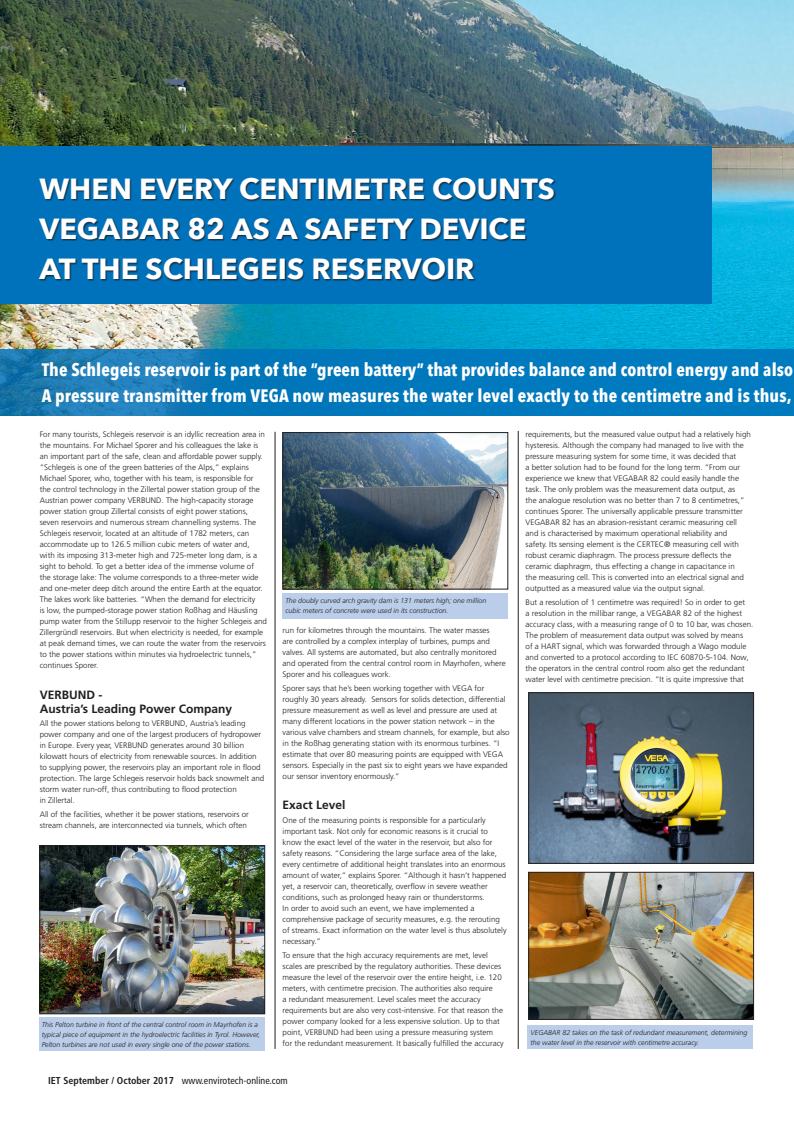
<style>
.page{position:relative;width:794px;height:1134px;background:#fff}
.page>*{position:absolute;margin:0;border:0;box-sizing:border-box;transform-origin:0 0}
.t1{font:700 29px/40px "Avenir Next";color:#fff}
.t2{font:700 18px/26px "Avenir Next Condensed";letter-spacing:.005em;color:#fff}
.t3{font:700 12px/14px "Frutiger";color:#231f20}
.t4{font:condensed 10px "Frutiger";color:#231f20}
.t5{font:300 8px/11px "Frutiger";color:#231f20}
.t6{font:italic 300 7px/10px "Frutiger";color:#231f20}
.s1{font-weight:700}
</style>
<div class="page">
<hr style="left:518px;top:431px;width:1px;height:618px;background:#231f20">
<img style="left:42px;top:847px;width:221px;height:165px">
<div style="left:40px;top:845px;width:225px;height:169px;border:1px solid #231f20"></div>
<div style="left:39px;top:1017px;width:225px;height:33px;background:#bacde9"></div>
<hr style="left:275px;top:432px;width:1px;height:617px;background:#231f20">
<img style="left:0;top:0;width:794px;height:349px">
<svg style="left:0;top:349px;width:794px;height:67px;background:#0779bb"></svg>
<div style="left:0;top:146px;width:711px;height:157px;background:#0072bc"></div>
<div style="left:39px;top:178px;width:517px;height:104px;background:#231f20;opacity:.75"></div>
<img style="left:285px;top:434px;width:221px;height:153px">
<div style="left:283px;top:432px;width:225px;height:157px;border:1px solid #231f20"></div>
<div style="left:283px;top:593px;width:225px;height:25px;background:#bacde9"></div>
<img style="left:530px;top:694px;width:222px;height:168px">
<div style="left:528px;top:692px;width:226px;height:172px;border:1px solid #231f20"></div>
<div style="left:528px;top:1025px;width:225px;height:24px;background:#bacde9"></div>
<img style="left:530px;top:874px;width:222px;height:144px">
<div style="left:528px;top:872px;width:226px;height:148px;border:1px solid #231f20"></div>
<h1 class="t1" style="left:40px;top:168px;width:517px">WHEN EVERY CENTIMETRE COUNTS<br>VEGABAR 82 AS A SAFETY DEVICE<br>AT THE SCHLEGEIS RESERVOIR</h1>
<h2 class="t2" style="left:42px;top:356px;width:753px">The Schlegeis reservoir is part of the “green battery” that provides balance and control energy and also<br>A pressure transmitter from VEGA now measures the water level exactly to the centimetre and is thus,</h2>
<p class="t5" style="left:40px;top:429px;width:229px">For many tourists, Schlegeis reservoir is an idyllic recreation area in the mountains. For Michael Sporer and his colleagues the lake is an important part of the safe, clean and affordable power supply. “Schlegeis is one of the green batteries of the Alps,” explains Michael Sporer, who, together with his team, is responsible for<br>the control technology in the Zillertal power station group of the Austrian power company VERBUND. The high-capacity storage power station group Zillertal consists of eight power stations, seven reservoirs and numerous stream channelling systems. The Schlegeis reservoir, located at an altitude of 1782 meters, can accommodate up to 126.5 million cubic meters of water and,<br>with its imposing 313-meter high and 725-meter long dam, is a sight to behold. To get a better idea of the immense volume of the storage lake: The volume corresponds to a three-meter wide and one-meter deep ditch around the entire Earth at the equator.<br>The lakes work like batteries. “When the demand for electricity<br>is low, the pumped-storage power station Roßhag and Häusling pump water from the Stillupp reservoir to the higher Schlegeis and Zillergründl reservoirs. But when electricity is needed, for example at peak demand times, we can route the water from the reservoirs to the power stations within minutes via hydroelectric tunnels,” continues Sporer.</p>
<h3 class="t3" style="left:40px;top:687px;width:194px">VERBUND -<br>Austria’s Leading Power Company</h3>
<p class="t5" style="left:40px;top:718px;width:226px">All the power stations belong to VERBUND, Austria’s leading power company and one of the largest producers of hydropower in Europe. Every year, VERBUND generates around 30 billion kilowatt hours of electricity from renewable sources. In addition to supplying power, the reservoirs play an important role in flood protection. The large Schlegeis reservoir holds back snowmelt and storm water run-off, thus contributing to flood protection<br>in Zillertal.</p>
<p class="t5" style="left:40px;top:809px;width:211px">All of the facilities, whether it be power stations, reservoirs or stream channels, are interconnected via tunnels, which often</p>
<p class="t6" style="left:42px;top:1019px;width:220px">This Pelton turbine in front of the central control room in Mayrhofen is a typical piece of equipment in the hydroelectric facilities in Tyrol. However,<br>Pelton turbines are not used in every single one of the power stations.</p>
<p class="t6" style="left:285px;top:595px;width:202px">The doubly curved arch gravity dam is 131 meters high; one million cubic meters of concrete were used in its construction.</p>
<p class="t5" style="left:283px;top:625px;width:225px">run for kilometres through the mountains. The water masses<br>are controlled by a complex interplay of turbines, pumps and valves. All systems are automated, but also centrally monitored and operated from the central control room in Mayrhofen, where Sporer and his colleagues work.</p>
<p class="t5" style="left:283px;top:683px;width:228px">Sporer says that he’s been working together with VEGA for roughly 30 years already. Sensors for solids detection, differential pressure measurement as well as level and pressure are used at many different locations in the power station network – in the various valve chambers and stream channels, for example, but also in the Roßhag generating station with its enormous turbines. “I estimate that over 80 measuring points are equipped with VEGA sensors. Especially in the past six to eight years we have expanded our sensor inventory enormously.”</p>
<h3 class="t3" style="left:283px;top:798px;width:64px">Exact Level</h3>
<p class="t5" style="left:283px;top:815px;width:225px">One of the measuring points is responsible for a particularly important task. Not only for economic reasons is it crucial to know the exact level of the water in the reservoir, but also for safety reasons. “Considering the large surface area of the lake, every centimetre of additional height translates into an enormous amount of water,” explains Sporer. “Although it hasn’t happened yet, a reservoir can, theoretically, overflow in severe weather conditions, such as prolonged heavy rain or thunderstorms.<br>In order to avoid such an event, we have implemented a comprehensive package of security measures, e.g. the rerouting of streams. Exact information on the water level is thus absolutely necessary.”</p>
<p class="t5" style="left:283px;top:950px;width:223px">To ensure that the high accuracy requirements are met, level scales are prescribed by the regulatory authorities. These devices measure the level of the reservoir over the entire height, i.e. 120 meters, with centimetre precision. The authorities also require<br>a redundant measurement. Level scales meet the accuracy requirements but are also very cost-intensive. For that reason the power company looked for a less expensive solution. Up to that point, VERBUND had been using a pressure measuring system for the redundant measurement. It basically fulfilled the accuracy</p>
<p class="t4" style="left:48px;top:1074px;width:241px"><span class="s1">IET September / October 2017</span> www.envirotech-online.com</p>
<p class="t5" style="left:525px;top:429px;width:227px">requirements, but the measured value output had a relatively high hysteresis. Although the company had managed to live with the pressure measuring system for some time, it was decided that<br>a better solution had to be found for the long term. “From our experience we knew that VEGABAR 82 could easily handle the task. The only problem was the measurement data output, as<br>the analogue resolution was no better than 7 to 8 centimetres,” continues Sporer. The universally applicable pressure transmitter VEGABAR 82 has an abrasion-resistant ceramic measuring cell and is characterised by maximum operational reliability and<br>safety. Its sensing element is the CERTEC® measuring cell with robust ceramic diaphragm. The process pressure deflects the ceramic diaphragm, thus effecting a change in capacitance in<br>the measuring cell. This is converted into an electrical signal and outputted as a measured value via the output signal.</p>
<p class="t5" style="left:525px;top:597px;width:229px">But a resolution of 1 centimetre was required! So in order to get<br>a resolution in the millibar range, a VEGABAR 82 of the highest accuracy class, with a measuring range of 0 to 10 bar, was chosen.<br>The problem of measurement data output was solved by means<br>of a HART signal, which was forwarded through a Wago module and converted to a protocol according to IEC 60870-5-104. Now, the operators in the central control room also get the redundant water level with centimetre precision. “It is quite impressive that</p>
<p class="t6" style="left:530px;top:1028px;width:218px">VEGABAR 82 takes on the task of redundant measurement, determining the water level in the reservoir with centimetre accuracy.</p>
</div>
